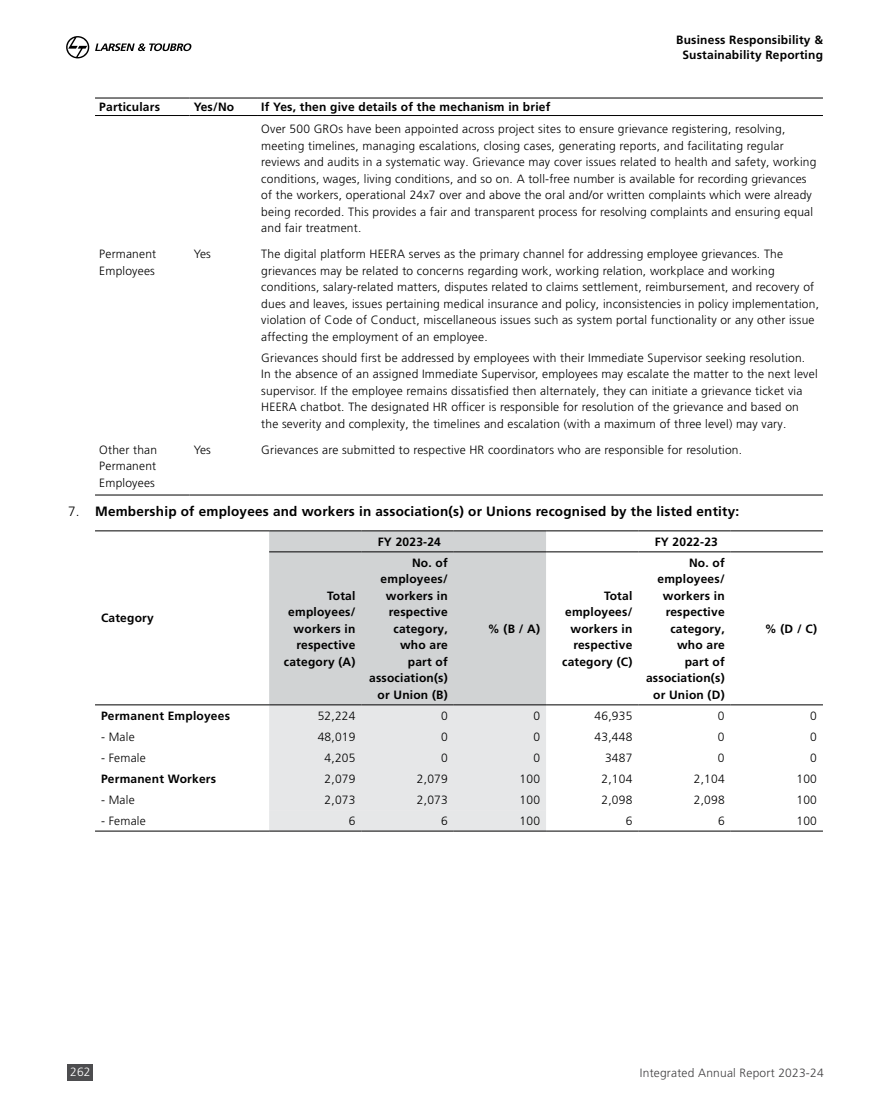
<style>
.page{position:relative;width:891px;height:1107px;background:#fff}
.page>*{position:absolute;margin:0;border:0;box-sizing:border-box;transform-origin:0 0}
.t1{font:700 13.5px "Frutiger LT Pro";letter-spacing:.015em;color:#000}
.t2{font:300 12px/16.5px "Frutiger LT Pro";letter-spacing:.015em;color:#000}
.t3{font:700 12px/16.5px "Frutiger LT Pro";letter-spacing:.015em;color:#000;text-align:right}
.t4{font:300 12px "Frutiger LT Pro";letter-spacing:.015em;color:#414042}
.t5{font:300 12px "Frutiger LT Pro";color:#fff}
.s1{font-weight:300}
</style>
<div class="page">
<div style="left:68px;top:1064px;width:25px;height:16px;background:#4d4d4f"></div>
<svg style="left:66px;top:36px;width:23px;height:22px"></svg>
<svg style="left:95px;top:43px;width:96px;height:8px"></svg>
<hr style="left:95px;top:98px;width:94px;height:1px;background:#000">
<hr style="left:95px;top:115px;width:94px;height:1px;background:#000">
<hr style="left:189px;top:98px;width:68px;height:1px;background:#000">
<hr style="left:257px;top:98px;width:566px;height:1px;background:#000">
<hr style="left:189px;top:115px;width:68px;height:1px;background:#000">
<hr style="left:257px;top:115px;width:566px;height:1px;background:#000">
<hr style="left:95px;top:495px;width:94px;height:1px;background:#000">
<hr style="left:189px;top:495px;width:68px;height:1px;background:#000">
<hr style="left:257px;top:495px;width:566px;height:1px;background:#000">
<div style="left:269px;top:532px;width:277px;height:173px;background:#d1d3d4"></div>
<div style="left:269px;top:706px;width:277px;height:125px;background:#e6e7e8"></div>
<hr style="left:546px;top:552px;width:92px;height:1px;background:#000">
<hr style="left:638px;top:552px;width:93px;height:1px;background:#000">
<hr style="left:731px;top:552px;width:92px;height:1px;background:#000">
<hr style="left:269px;top:552px;width:92px;height:1px;background:#000">
<hr style="left:361px;top:552px;width:93px;height:1px;background:#000">
<hr style="left:454px;top:552px;width:92px;height:1px;background:#000">
<hr style="left:95px;top:531px;width:174px;height:1px;background:#000">
<hr style="left:546px;top:531px;width:92px;height:1px;background:#000">
<hr style="left:638px;top:531px;width:93px;height:1px;background:#000">
<hr style="left:731px;top:531px;width:92px;height:1px;background:#000">
<hr style="left:95px;top:705px;width:174px;height:1px;background:#000">
<hr style="left:546px;top:705px;width:92px;height:1px;background:#000">
<hr style="left:638px;top:705px;width:93px;height:1px;background:#000">
<hr style="left:731px;top:705px;width:92px;height:1px;background:#000">
<hr style="left:269px;top:531px;width:92px;height:1px;background:#000">
<hr style="left:361px;top:531px;width:93px;height:1px;background:#000">
<hr style="left:454px;top:531px;width:92px;height:1px;background:#000">
<hr style="left:269px;top:705px;width:92px;height:1px;background:#000">
<hr style="left:361px;top:705px;width:93px;height:1px;background:#000">
<hr style="left:454px;top:705px;width:92px;height:1px;background:#000">
<hr style="left:95px;top:831px;width:174px;height:1px;background:#000">
<hr style="left:269px;top:831px;width:92px;height:1px;background:#000">
<hr style="left:361px;top:831px;width:93px;height:1px;background:#000">
<hr style="left:454px;top:831px;width:92px;height:1px;background:#000">
<hr style="left:546px;top:831px;width:92px;height:1px;background:#000">
<hr style="left:638px;top:831px;width:93px;height:1px;background:#000">
<hr style="left:731px;top:831px;width:92px;height:1px;background:#000">
<p class="t3" style="left:676px;top:32px;width:148px;line-height:15px;text-align:center">Business Responsibility &amp;<br>Sustainability Reporting</p>
<p class="t3" style="left:99px;top:99px;width:62px">Particulars</p>
<p class="t3" style="left:194px;top:99px;width:42px">Yes/No</p>
<p class="t3" style="left:261px;top:99px;width:291px">If Yes, then give details of the mechanism in brief</p>
<p class="t2" style="left:261px;top:121px;width:557px">Over 500 GROs have been appointed across project sites to ensure grievance registering, resolving, meeting timelines, managing escalations, closing cases, generating reports, and facilitating regular reviews and audits in a systematic way. Grievance may cover issues related to health and safety, working conditions, wages, living conditions, and so on. A toll-free number is available for recording grievances of the workers, operational 24x7 over and above the oral and/or written complaints which were already being recorded. This provides a fair and transparent process for resolving complaints and ensuring equal and fair treatment.</p>
<p class="t2" style="left:99px;top:246px;width:58px">Permanent<br>Employees</p>
<p class="t2" style="left:194px;top:246px;width:19px">Yes</p>
<p class="t2" style="left:261px;top:246px;width:559px">The digital platform HEERA serves as the primary channel for addressing employee grievances. The grievances may be related to concerns regarding work, working relation, workplace and working conditions, salary-related matters, disputes related to claims settlement, reimbursement, and recovery of dues and leaves, issues pertaining medical insurance and policy, inconsistencies in policy implementation, violation of Code of Conduct, miscellaneous issues such as system portal functionality or any other issue affecting the employment of an employee.</p>
<p class="t2" style="left:261px;top:349px;width:558px">Grievances should first be addressed by employees with their Immediate Supervisor seeking resolution.<br>In the absence of an assigned Immediate Supervisor, employees may escalate the matter to the next level supervisor. If the employee remains dissatisfied then alternately, they can initiate a grievance ticket via HEERA chatbot. The designated HR officer is responsible for resolution of the grievance and based on the severity and complexity, the timelines and escalation (with a maximum of three level) may vary.</p>
<p class="t2" style="left:99px;top:441px;width:59px;text-align:justify">Other than Permanent Employees</p>
<p class="t2" style="left:194px;top:441px;width:19px">Yes</p>
<p class="t2" style="left:261px;top:441px;width:482px">Grievances are submitted to respective HR coordinators who are responsible for resolution.</p>
<p class="t1" style="left:68px;top:503px;width:673px"><span class="s1">7.</span> Membership of employees and workers in association(s) or Unions recognised by the listed entity:</p>
<p class="t3" style="left:101px;top:610px;width:54px">Category</p>
<p class="t3" style="left:284px;top:588px;width:73px">Total employees/ workers in respective category (A)</p>
<p class="t3" style="left:378px;top:534px;width:65px">FY 2023-24</p>
<p class="t3" style="left:655px;top:534px;width:65px">FY 2022-23</p>
<p class="t3" style="left:369px;top:555px;width:80px">No. of employees/ workers in respective category, who are<br>part of association(s) or Union (B)</p>
<p class="t3" style="left:488px;top:621px;width:54px">% (B / A)</p>
<p class="t3" style="left:562px;top:588px;width:72px">Total employees/ workers in respective category (C)</p>
<p class="t3" style="left:646px;top:555px;width:80px">No. of employees/ workers in respective category, who are<br>part of association(s) or Union (D)</p>
<p class="t3" style="left:765px;top:621px;width:54px">% (D / C)</p>
<p class="t3" style="left:101px;top:708px;width:131px">Permanent Employees</p>
<p class="t2" style="left:318px;top:708px;width:39px">52,224</p>
<p class="t2" style="left:441px;top:708px;width:8px">0</p>
<p class="t2" style="left:533px;top:708px;width:8px">0</p>
<p class="t2" style="left:595px;top:708px;width:39px">46,935</p>
<p class="t2" style="left:718px;top:708px;width:8px">0</p>
<p class="t2" style="left:810px;top:708px;width:8px">0</p>
<p class="t2" style="left:101px;top:729px;width:35px">- Male</p>
<p class="t2" style="left:318px;top:729px;width:39px">48,019</p>
<p class="t2" style="left:441px;top:729px;width:8px">0</p>
<p class="t2" style="left:533px;top:729px;width:8px">0</p>
<p class="t2" style="left:595px;top:729px;width:39px">43,448</p>
<p class="t2" style="left:718px;top:729px;width:8px">0</p>
<p class="t2" style="left:810px;top:729px;width:8px">0</p>
<p class="t2" style="left:101px;top:750px;width:46px">- Female</p>
<p class="t2" style="left:325px;top:750px;width:32px">4,205</p>
<p class="t2" style="left:441px;top:750px;width:8px">0</p>
<p class="t2" style="left:533px;top:750px;width:8px">0</p>
<p class="t2" style="left:605px;top:750px;width:29px">3487</p>
<p class="t2" style="left:718px;top:750px;width:8px">0</p>
<p class="t2" style="left:810px;top:750px;width:8px">0</p>
<p class="t3" style="left:101px;top:771px;width:117px">Permanent Workers</p>
<p class="t2" style="left:325px;top:771px;width:32px">2,079</p>
<p class="t2" style="left:417px;top:771px;width:32px">2,079</p>
<p class="t2" style="left:520px;top:771px;width:22px">100</p>
<p class="t2" style="left:602px;top:771px;width:32px">2,104</p>
<p class="t2" style="left:694px;top:771px;width:32px">2,104</p>
<p class="t2" style="left:797px;top:771px;width:22px">100</p>
<p class="t2" style="left:101px;top:792px;width:35px">- Male</p>
<p class="t2" style="left:325px;top:792px;width:32px">2,073</p>
<p class="t2" style="left:417px;top:792px;width:32px">2,073</p>
<p class="t2" style="left:520px;top:792px;width:22px">100</p>
<p class="t2" style="left:602px;top:792px;width:32px">2,098</p>
<p class="t2" style="left:694px;top:792px;width:32px">2,098</p>
<p class="t2" style="left:797px;top:792px;width:22px">100</p>
<p class="t2" style="left:101px;top:813px;width:46px">- Female</p>
<p class="t2" style="left:349px;top:813px;width:8px">6</p>
<p class="t2" style="left:441px;top:813px;width:8px">6</p>
<p class="t2" style="left:520px;top:813px;width:22px">100</p>
<p class="t2" style="left:626px;top:813px;width:8px">6</p>
<p class="t2" style="left:718px;top:813px;width:8px">6</p>
<p class="t2" style="left:797px;top:813px;width:22px">100</p>
<p class="t5" style="left:70px;top:1065px;width:22px">262</p>
<p class="t4" style="left:640px;top:1066px;width:185px">Integrated Annual Report 2023-24</p>
</div>
